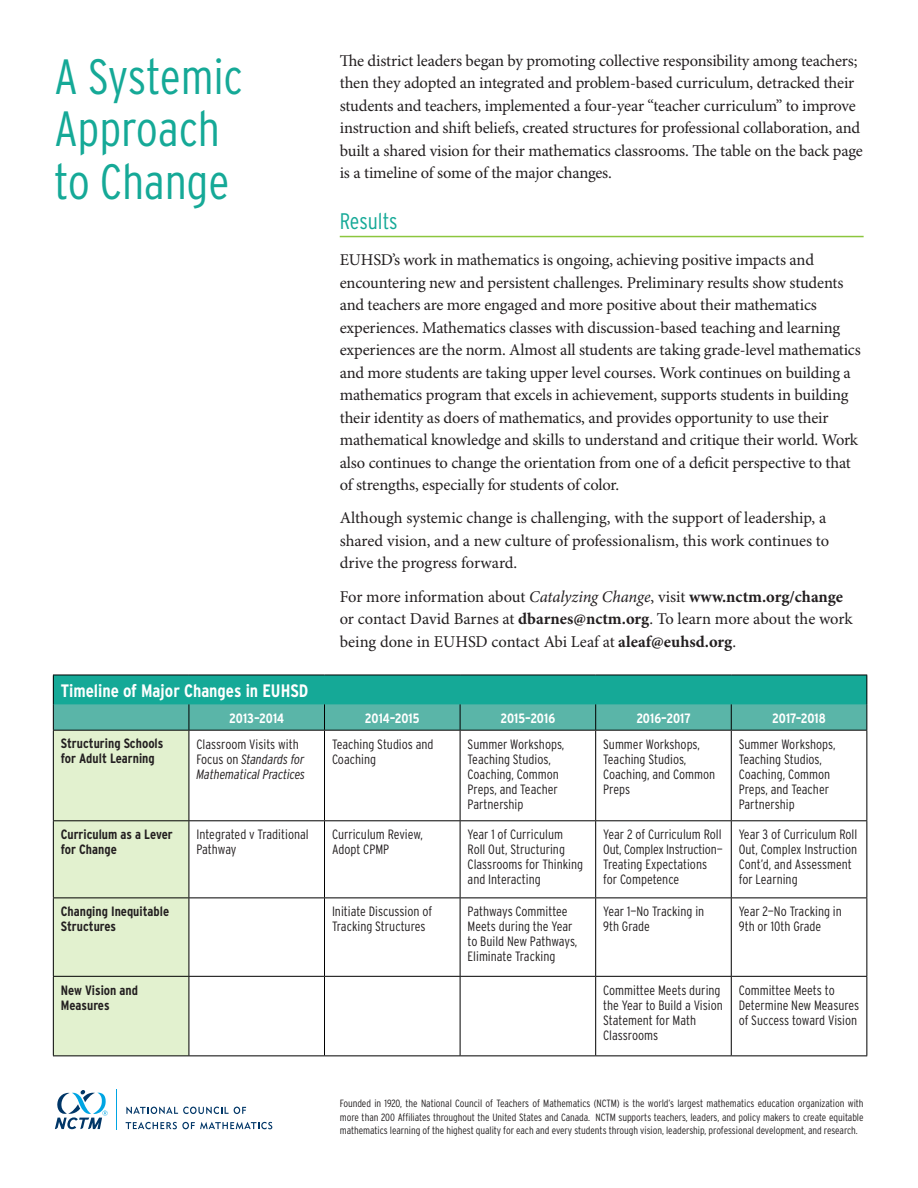
<style>
.page{position:relative;width:918px;height:1188px;background:#fff}
.page>*{position:absolute;margin:0;border:0;box-sizing:border-box;transform-origin:0 0}
.t1{font:300 condensed 49.5px/52.5px "Interstate";letter-spacing:-.005em;color:#15a997}
.Sub_1{font:300 condensed 22.5px "Interstate";color:#15a997}
.Table_bold{font:700 18px "Interstate Condensed";color:#fff}
.Body{font:16.5px/22.5px "Minion Pro";letter-spacing:-.01em;color:#231f20}
.Table_body{font:300 condensed 13.5px/15px "Interstate";color:#231f20}
.Table_bold-2{font:700 13.5px/15px "Interstate Condensed";color:#231f20}
.Table_body-2{font:italic 300 13.5px/15px "Interstate Condensed";color:#231f20}
.Table_bold-3{font:700 13.5px "Interstate Condensed";color:#fff}
.Footnote{font:300 condensed 10.5px/13.5px "Interstate";letter-spacing:-.005em;color:#231f20;text-align:justify}
.s1{font-style:italic}
.s2{font-weight:700}
.s3{font-family:"Interstate";font-style:normal;font-stretch:condensed}
</style>
<div class="page">
<hr style="left:340px;top:236px;width:524px;height:1px;background:#8cc63e">
<svg style="left:55px;top:1090px;width:53px;height:39px"></svg>
<hr style="left:116px;top:1090px;width:1px;height:40px;background:#00a5e3">
<svg style="left:126px;top:1107px;width:120px;height:7px"></svg>
<svg style="left:126px;top:1122px;width:146px;height:7px"></svg>
<div style="left:54px;top:731px;width:135px;height:324px;background:#e2f1cf"></div>
<svg style="left:190px;top:731px;width:676px;height:324px"></svg>
<svg style="left:53px;top:675px;width:814px;height:55px;background:#33a99a"></svg>
<hr style="left:53px;top:730px;width:136px;height:1px;background:#000">
<hr style="left:53px;top:731px;width:1px;height:89px;background:#000">
<hr style="left:189px;top:730px;width:136px;height:1px;background:#000">
<hr style="left:189px;top:731px;width:1px;height:89px;background:#000">
<hr style="left:325px;top:730px;width:135px;height:1px;background:#000">
<hr style="left:324px;top:731px;width:1px;height:89px;background:#000">
<hr style="left:460px;top:730px;width:136px;height:1px;background:#000">
<hr style="left:460px;top:731px;width:1px;height:89px;background:#000">
<hr style="left:596px;top:730px;width:135px;height:1px;background:#000">
<hr style="left:595px;top:731px;width:1px;height:89px;background:#000">
<hr style="left:731px;top:730px;width:136px;height:1px;background:#000">
<hr style="left:731px;top:731px;width:1px;height:89px;background:#000">
<hr style="left:866px;top:731px;width:1px;height:89px;background:#000">
<hr style="left:53px;top:820px;width:136px;height:1px;background:#000">
<hr style="left:53px;top:821px;width:1px;height:77px;background:#000">
<hr style="left:189px;top:820px;width:136px;height:1px;background:#000">
<hr style="left:189px;top:821px;width:1px;height:77px;background:#000">
<hr style="left:325px;top:820px;width:135px;height:1px;background:#000">
<hr style="left:324px;top:821px;width:1px;height:77px;background:#000">
<hr style="left:460px;top:820px;width:136px;height:1px;background:#000">
<hr style="left:460px;top:821px;width:1px;height:77px;background:#000">
<hr style="left:596px;top:820px;width:135px;height:1px;background:#000">
<hr style="left:595px;top:821px;width:1px;height:77px;background:#000">
<hr style="left:731px;top:820px;width:136px;height:1px;background:#000">
<hr style="left:731px;top:821px;width:1px;height:77px;background:#000">
<hr style="left:866px;top:821px;width:1px;height:77px;background:#000">
<hr style="left:53px;top:898px;width:136px;height:1px;background:#000">
<hr style="left:53px;top:898px;width:1px;height:78px;background:#000">
<hr style="left:189px;top:898px;width:136px;height:1px;background:#000">
<hr style="left:189px;top:898px;width:1px;height:78px;background:#000">
<hr style="left:325px;top:898px;width:135px;height:1px;background:#000">
<hr style="left:324px;top:898px;width:1px;height:78px;background:#000">
<hr style="left:460px;top:898px;width:136px;height:1px;background:#000">
<hr style="left:460px;top:898px;width:1px;height:78px;background:#000">
<hr style="left:596px;top:898px;width:135px;height:1px;background:#000">
<hr style="left:595px;top:898px;width:1px;height:78px;background:#000">
<hr style="left:731px;top:898px;width:136px;height:1px;background:#000">
<hr style="left:731px;top:898px;width:1px;height:78px;background:#000">
<hr style="left:866px;top:898px;width:1px;height:78px;background:#000">
<hr style="left:53px;top:976px;width:136px;height:1px;background:#000">
<hr style="left:53px;top:977px;width:1px;height:78px;background:#000">
<hr style="left:189px;top:976px;width:136px;height:1px;background:#000">
<hr style="left:189px;top:977px;width:1px;height:78px;background:#000">
<hr style="left:325px;top:976px;width:135px;height:1px;background:#000">
<hr style="left:324px;top:977px;width:1px;height:78px;background:#000">
<hr style="left:460px;top:976px;width:136px;height:1px;background:#000">
<hr style="left:460px;top:977px;width:1px;height:78px;background:#000">
<hr style="left:596px;top:976px;width:135px;height:1px;background:#000">
<hr style="left:595px;top:977px;width:1px;height:78px;background:#000">
<hr style="left:731px;top:976px;width:136px;height:1px;background:#000">
<hr style="left:731px;top:977px;width:1px;height:78px;background:#000">
<hr style="left:866px;top:977px;width:1px;height:78px;background:#000">
<hr style="left:53px;top:1055px;width:136px;height:1px;background:#000">
<hr style="left:189px;top:1055px;width:136px;height:1px;background:#000">
<hr style="left:325px;top:1055px;width:135px;height:1px;background:#000">
<hr style="left:460px;top:1055px;width:136px;height:1px;background:#000">
<hr style="left:596px;top:1055px;width:135px;height:1px;background:#000">
<hr style="left:731px;top:1055px;width:136px;height:1px;background:#000">
<p class="t1" style="left:54px;top:50px;width:191px">A Systemic<br>Approach to Change</p>
<p class="Body" style="left:340px;top:50px;width:525px">The district leaders began by promoting collective responsibility among teachers; then they adopted an integrated and problem-based curriculum, detracked their students and teachers, implemented a four-year “teacher curriculum” to improve instruction and shift beliefs, created structures for professional collaboration, and built a shared vision for their mathematics classrooms. The table on the back page is a timeline of some of the major changes.</p>
<p class="Sub_1" style="left:340px;top:208px;width:60px">Results</p>
<p class="Body" style="left:340px;top:249px;width:523px">EUHSD’s work in mathematics is ongoing, achieving positive impacts and encountering new and persistent challenges. Preliminary results show students and teachers are more engaged and more positive about their mathematics experiences. Mathematics classes with discussion-based teaching and learning experiences are the norm. Almost all students are taking grade-level mathematics and more students are taking upper level courses. Work continues on building a mathematics program that excels in achievement, supports students in building their identity as doers of mathematics, and provides opportunity to use their mathematical knowledge and skills to understand and critique their world. Work also continues to change the orientation from one of a deficit perspective to that of strengths, especially for students of color.</p>
<p class="Body" style="left:340px;top:507px;width:491px">Although systemic change is challenging, with the support of leadership, a shared vision, and a new culture of professionalism, this work continues to drive the progress forward.</p>
<p class="Body" style="left:340px;top:586px;width:515px">For more information about <span class="s1">Catalyzing Change</span>, visit <span class="s2">www.nctm.org/change </span>or contact David Barnes at <span class="s2">dbarnes@nctm.org</span>. To learn more about the work being done in EUHSD contact Abi Leaf at <span class="s2">aleaf@euhsd.org</span>.</p>
<p class="Table_bold" style="left:61px;top:681px;width:249px">Timeline of Major Changes in EUHSD</p>
<p class="Table_bold-3" style="left:229px;top:710px;width:56px">2013–2014</p>
<p class="Table_bold-3" style="left:365px;top:710px;width:56px">2014–2015</p>
<p class="Table_bold-3" style="left:500px;top:710px;width:56px">2015–2016</p>
<p class="Table_bold-3" style="left:636px;top:710px;width:56px">2016–2017</p>
<p class="Table_bold-3" style="left:772px;top:710px;width:55px">2017–2018</p>
<p class="Table_bold-2" style="left:61px;top:736px;width:104px">Structuring Schools for Adult Learning</p>
<p class="Table_body-2" style="left:196px;top:736px;width:110px"><span class="s3">Classroom Visits with<br>Focus on</span> Standards for<br>Mathematical Practices</p>
<p class="Table_body" style="left:332px;top:736px;width:103px">Teaching Studios and<br>Coaching</p>
<p class="Table_body" style="left:468px;top:736px;width:98px">Summer Workshops,</p>
<p class="Table_body" style="left:603px;top:736px;width:98px">Summer Workshops,</p>
<p class="Table_body" style="left:603px;top:751px;width:85px">Teaching Studios,</p>
<p class="Table_body" style="left:603px;top:766px;width:114px">Coaching, and Common<br>Preps</p>
<p class="Table_body" style="left:739px;top:736px;width:98px">Summer Workshops,</p>
<p class="Table_body" style="left:739px;top:751px;width:85px">Teaching Studios,</p>
<p class="Table_body" style="left:739px;top:766px;width:93px;text-align:justify">Coaching, Common Preps, and Teacher Partnership</p>
<p class="Table_body" style="left:468px;top:751px;width:85px">Teaching Studios,</p>
<p class="Table_body" style="left:468px;top:766px;width:93px;text-align:justify">Coaching, Common Preps, and Teacher Partnership</p>
<p class="Table_bold-2" style="left:61px;top:827px;width:114px">Curriculum as a Lever for Change</p>
<p class="Table_body" style="left:196px;top:827px;width:114px">Integrated v Traditional<br>Pathway</p>
<p class="Table_body" style="left:332px;top:827px;width:93px">Curriculum Review,</p>
<p class="Table_body" style="left:332px;top:842px;width:59px">Adopt CPMP</p>
<p class="Table_body" style="left:468px;top:827px;width:117px">Year 1 of Curriculum<br>Roll Out, Structuring<br>Classrooms for Thinking and Interacting</p>
<p class="Table_body" style="left:603px;top:827px;width:121px">Year 2 of Curriculum Roll<br>Out, Complex Instruction—<br>Treating Expectations for Competence</p>
<p class="Table_body" style="left:739px;top:827px;width:120px">Year 3 of Curriculum Roll<br>Out, Complex Instruction<br>Cont’d, and Assessment for Learning</p>
<p class="Table_bold-2" style="left:61px;top:904px;width:110px">Changing Inequitable<br>Structures</p>
<p class="Table_body" style="left:332px;top:904px;width:102px">Initiate Discussion of<br>Tracking Structures</p>
<p class="Table_body" style="left:468px;top:904px;width:111px">Pathways Committee<br>Meets during the Year to Build New Pathways,<br>Eliminate Tracking</p>
<p class="Table_body" style="left:603px;top:904px;width:103px">Year 1—No Tracking in<br>9th Grade</p>
<p class="Table_body" style="left:739px;top:904px;width:105px">Year 2—No Tracking in<br>9th or 10th Grade</p>
<p class="Table_bold-2" style="left:61px;top:982px;width:79px">New Vision and<br>Measures</p>
<p class="Table_body" style="left:603px;top:982px;width:121px">Committee Meets during the Year to Build a Vision<br>Statement for Math<br>Classrooms</p>
<p class="Table_body" style="left:739px;top:982px;width:122px">Committee Meets to<br>Determine New Measures of Success toward Vision</p>
<p class="Footnote" style="left:340px;top:1096px;width:525px">Founded in 1920, the National Council of Teachers of Mathematics (NCTM) is the world’s largest mathematics education organization with more than 200 Affiliates throughout the United States and Canada. NCTM supports teachers, leaders, and policy makers to create equitable mathematics learning of the highest quality for each and every students through vision, leadership, professional development, and research.</p>
</div>
